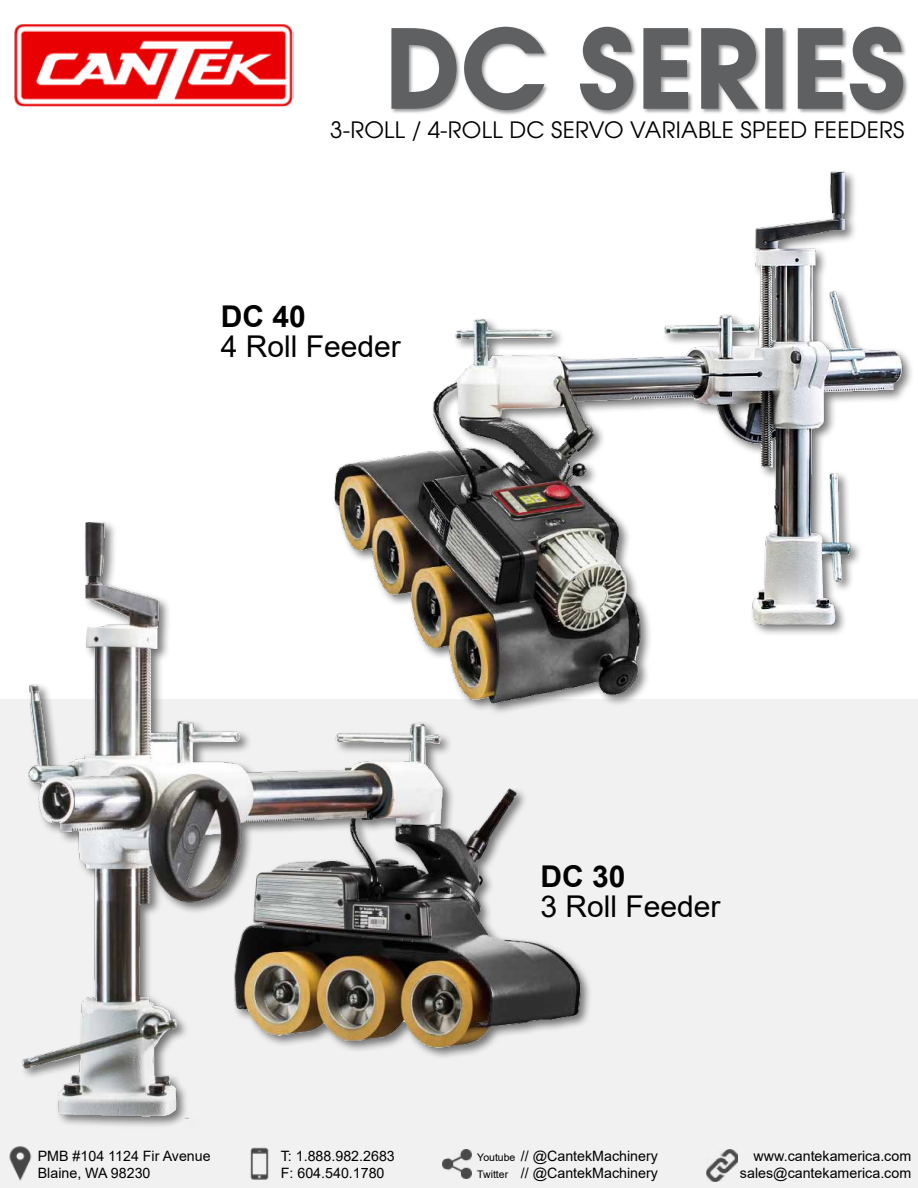
<style>
.page{position:relative;width:918px;height:1188px;background:#fff}
.page>*{position:absolute;margin:0;border:0;box-sizing:border-box;transform-origin:0 0}
.t1{font:700 105px "Te X Gyre Adventor";letter-spacing:.03em;color:#5f6062}
.t2{font:30px "Arial";color:#000}
.t3{font:700 30px "Arial";color:#000}
.t4{font:22.5px "Te X Gyre Adventor";letter-spacing:.015em;color:#000}
.t5{font:14.25px "Arial";color:#000}
.s1{font-size:10.5px}
</style>
<div class="page">
<div style="left:0;top:700px;width:918px;height:488px;background:#f1f1f2"></div>
<img style="left:14px;top:24px;width:280px;height:82px">
<div style="left:390px;top:25px;width:519px;height:91px;background:#000;opacity:.43"></div>
<svg style="left:390px;top:25px;width:157px;height:87px"></svg>
<svg style="left:578px;top:25px;width:57px;height:87px"></svg>
<svg style="left:642px;top:27px;width:48px;height:83px"></svg>
<svg style="left:700px;top:27px;width:59px;height:84px"></svg>
<div style="left:765px;top:28px;width:18px;height:81px;border:3px solid #5f6062"></div>
<svg style="left:796px;top:25px;width:109px;height:87px"></svg>
<img style="left:707px;top:1150px;width:31px;height:31px">
<img style="left:9px;top:1146px;width:23px;height:35px">
<img style="left:250px;top:1147px;width:19px;height:33px">
<img style="left:16px;top:522px;width:574px;height:598px">
<img style="left:322px;top:171px;width:591px;height:541px">
<img style="left:443px;top:1149px;width:29px;height:29px">
<h1 class="t1" style="left:386px;top:-23px;width:520px">DC SERIES</h1>
<h3 class="t4" style="left:330px;top:112px;width:576px">3-ROLL / 4-ROLL DC SERVO VARIABLE SPEED FEEDERS</h3>
<h2 class="t3" style="left:221px;top:295px;width:87px">DC 40</h2>
<h2 class="t2" style="left:221px;top:325px;width:182px">4 Roll Feeder</h2>
<h2 class="t3" style="left:541px;top:856px;width:87px">DC 30</h2>
<h2 class="t2" style="left:541px;top:886px;width:182px">3 Roll Feeder</h2>
<p class="t5" style="left:38px;top:1146px;width:174px">PMB #104 1124 Fir Avenue</p>
<p class="t5" style="left:281px;top:1146px;width:116px">T: 1.888.982.2683</p>
<p class="t5" style="left:477px;top:1146px;width:182px"><span class="s1">Youtube</span> // @CantekMachinery</p>
<p class="t5" style="left:754px;top:1146px;width:159px">www.cantekamerica.com</p>
<p class="t5" style="left:38px;top:1163px;width:114px">Blaine, WA 98230</p>
<p class="t5" style="left:281px;top:1163px;width:105px">F: 604.540.1780</p>
<p class="t5" style="left:477px;top:1163px;width:182px"><span class="s1">Twitter</span> // @CantekMachinery</p>
<p class="t5" style="left:740px;top:1163px;width:173px">sales@cantekamerica.com</p>
</div>
